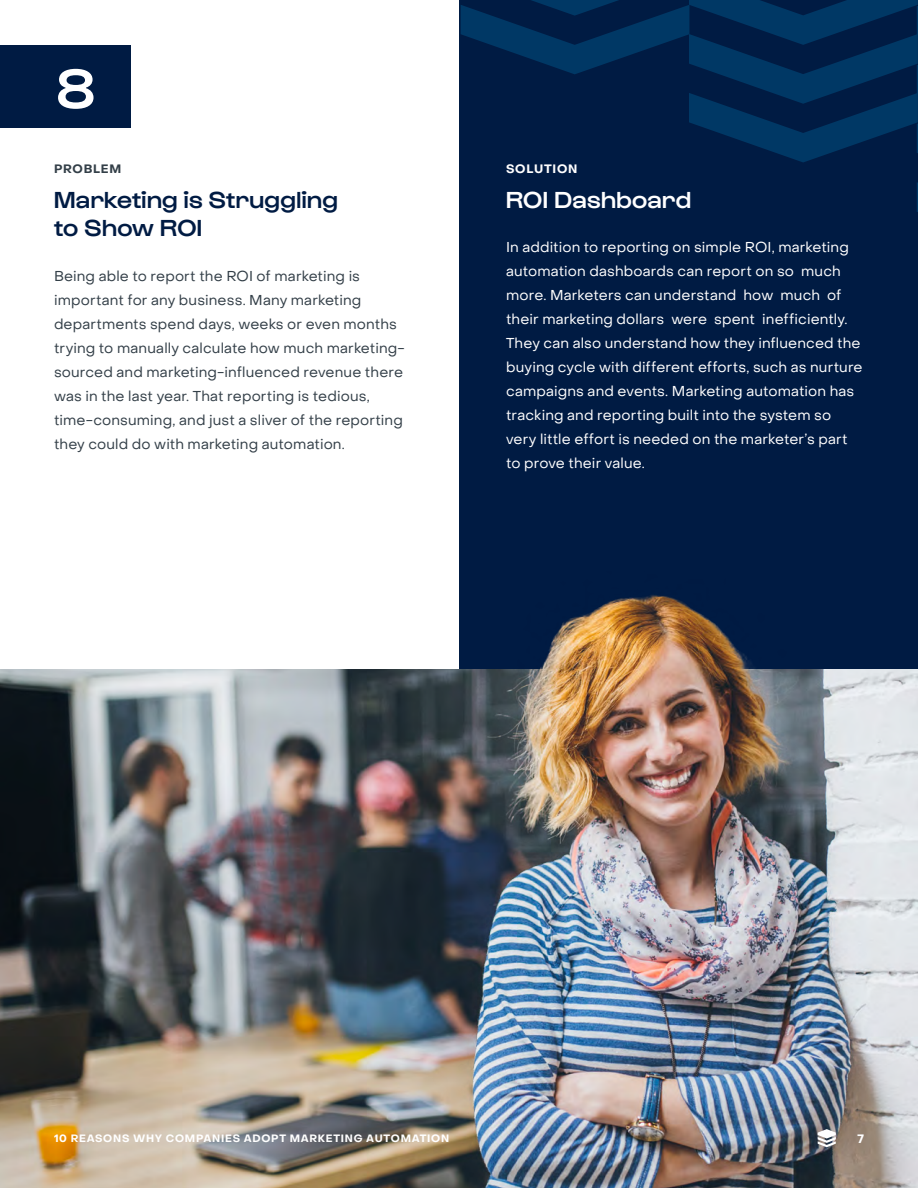
<style>
.page{position:relative;width:918px;height:1188px;background:#fff}
.page>*{position:absolute;margin:0;border:0;box-sizing:border-box;transform-origin:0 0}
.t1{font:500 57px "Gustavo";color:#fff}
.t2{font:500 24px/28.5px "Gustavo";letter-spacing:.015em;color:#001b43}
.t3{font:500 24px "Gustavo";letter-spacing:.015em;color:#fff}
.t4{font:14.25px/24px "Object Sans";letter-spacing:.01em;color:#fff}
.t5{font:14.25px/24px "Object Sans";letter-spacing:.01em;color:#333f48}
.t6{font:700 12px "Object Sans";letter-spacing:.065em;color:#fff}
.t7{font:700 12px "Object Sans";letter-spacing:.065em;color:#333f48}
.t8{font:700 10.5px "Object Sans";letter-spacing:.07em;color:#fff}
</style>
<div class="page">
<div style="left:459px;top:0;width:459px;height:670px;background:#001b43"></div>
<div style="left:0;top:45px;width:131px;height:83px;background:#001b43"></div>
<img style="left:0;top:670px;width:150px;height:518px">
<img style="left:150px;top:595px;width:768px;height:593px">
<svg style="left:461px;top:0;width:457px;height:212px"></svg>
<svg style="left:818px;top:1129px;width:18px;height:18px"></svg>
<h1 class="t1" style="left:57px;top:56px;width:40px">8</h1>
<p class="t7" style="left:54px;top:161px;width:69px">PROBLEM</p>
<h2 class="t2" style="left:54px;top:186px;width:285px">Marketing is Struggling to Show ROI</h2>
<p class="t5" style="left:54px;top:264px;width:352px">Being able to report the ROI of marketing is important for any business. Many marketing departments spend days, weeks or even months trying to manually calculate how much marketing&shy;sourced and marketing-influenced revenue there was in the last year. That reporting is tedious, time-consuming, and just a sliver of the reporting they could do with marketing automation.</p>
<p class="t6" style="left:506px;top:161px;width:73px">SOLUTION</p>
<h2 class="t3" style="left:506px;top:186px;width:187px">ROI Dashboard</h2>
<p class="t4" style="left:506px;top:235px;width:358px">In addition to reporting on simple ROI, marketing automation dashboards can report on so much more. Marketers can understand how much of their marketing dollars were spent inefficiently.<br>They can also understand how they influenced the buying cycle with different efforts, such as nurture campaigns and events. Marketing automation has tracking and reporting built into the system so very little effort is needed on the marketer’s part to prove their value.</p>
<p class="t8" style="left:54px;top:1132px;width:397px">10 REASONS WHY COMPANIES ADOPT MARKETING AUTOMATION</p>
<p class="t6" style="left:858px;top:1131px;width:8px">7</p>
</div>
